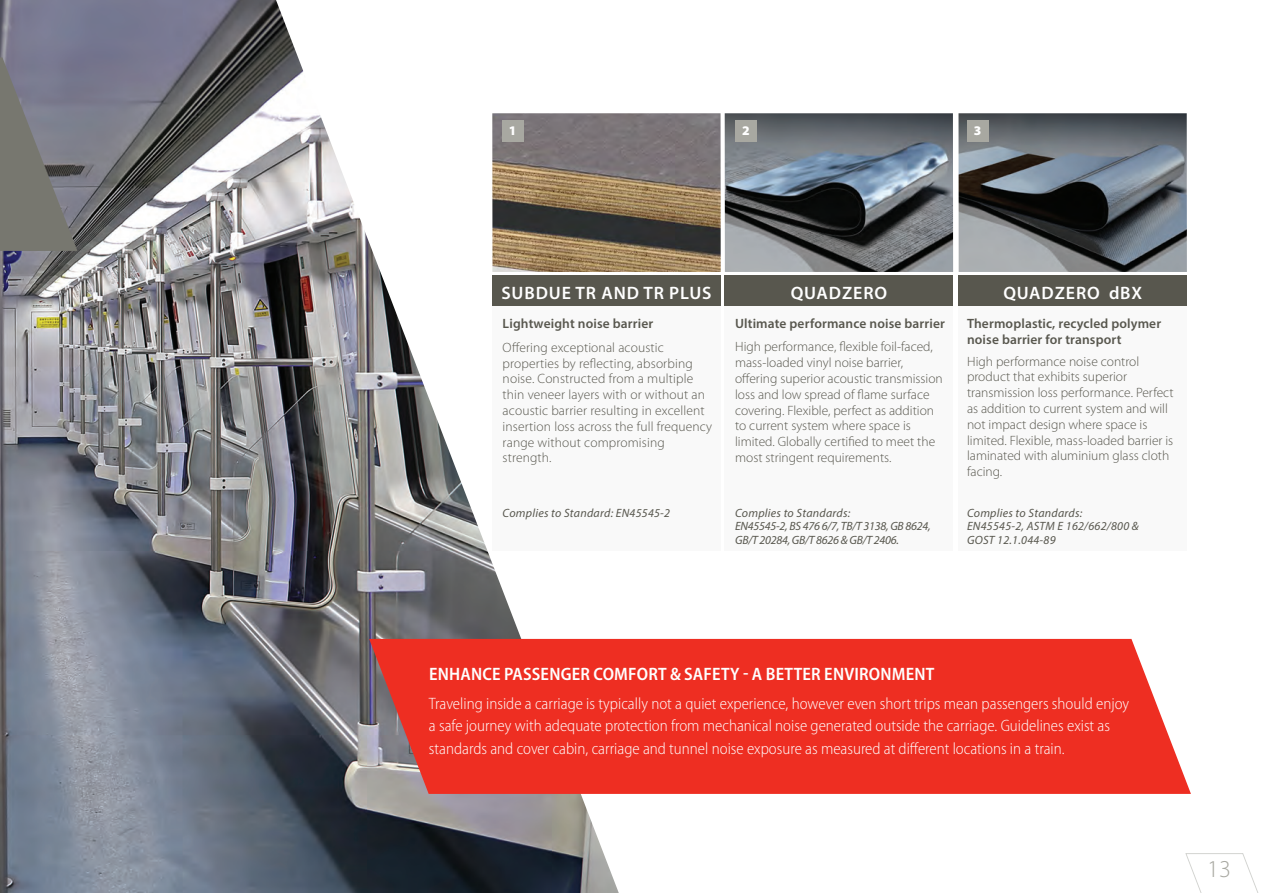
<style>
.page{position:relative;width:1263px;height:893px;background:#fff}
.page>*{position:absolute;margin:0;border:0;box-sizing:border-box;transform-origin:0 0}
.t1{font:300 24.3px "Myriad Pro";color:#a8a8a1}
.t2{font:600 semi-condensed 18px "Myriad Pro";letter-spacing:.01em;color:#fff}
.t3{font:600 18px "Myriad Pro";letter-spacing:.05em;color:#fff}
.t4{font:300 semi-condensed 16.5px/22.5px "Myriad Pro";color:#fff}
.t5{font:300 13.5px/15.8px "Myriad Pro";color:#58574e}
.t6{font:600 13.5px/15.8px "Myriad Pro";letter-spacing:.01em;color:#58574e}
.t7{font:900 13.2px "Myriad Pro";color:#fff}
.t8{font:italic 12px/13.5px "Myriad Pro";letter-spacing:.02em;color:#58574e}
.t9{font:italic 12px/13.5px "Myriad Pro";letter-spacing:-.02em;color:#58574e}
.s1{color:#ee2e22}
</style>
<div class="page">
<svg style="left:1185px;top:853px;width:74px;height:40px"></svg>
<img style="left:0;top:0;width:619px;height:893px">
<svg style="left:369px;top:639px;width:822px;height:155px;background:#eb392e"></svg>
<img style="left:492px;top:113px;width:229px;height:159px">
<img style="left:958px;top:113px;width:229px;height:159px">
<img style="left:725px;top:113px;width:228px;height:159px">
<div style="left:492px;top:275px;width:229px;height:34px;background:#58574e"></div>
<div style="left:725px;top:275px;width:228px;height:34px;background:#58574e"></div>
<div style="left:959px;top:275px;width:228px;height:34px;background:#58574e"></div>
<div style="left:492px;top:307px;width:229px;height:244px;background:#f9f9f9"></div>
<div style="left:725px;top:307px;width:228px;height:244px;background:#f9f9f9"></div>
<div style="left:958px;top:307px;width:229px;height:244px;background:#f9f9f9"></div>
<div style="left:503px;top:120px;width:21px;height:21px;background:#a8a8a1"></div>
<div style="left:736px;top:120px;width:21px;height:21px;background:#a8a8a1"></div>
<div style="left:967px;top:120px;width:21px;height:21px;background:#a8a8a1"></div>
<svg style="left:0;top:57px;width:77px;height:194px;background:#78787b"></svg>
<p class="t7" style="left:509px;top:121px;width:9px">1</p>
<p class="t7" style="left:742px;top:121px;width:9px">2</p>
<p class="t7" style="left:974px;top:121px;width:9px">3</p>
<p class="t3" style="left:501px;top:281px;width:212px">SUBDUE TR AND TR PLUS</p>
<p class="t3" style="left:791px;top:281px;width:98px">QUADZERO</p>
<p class="t3" style="left:1003px;top:281px;width:140px">QUADZERO dBX</p>
<p class="t6" style="left:503px;top:316px;width:152px">Lightweight noise barrier</p>
<p class="t5" style="left:503px;top:339px;width:211px">Offering exceptional acoustic properties by reflecting, absorbing noise. Constructed from a multiple thin veneer layers with or without an acoustic barrier resulting in excellent insertion loss across the full frequency range without compromising strength.</p>
<p class="t6" style="left:735px;top:315px;width:211px">Ultimate performance noise barrier</p>
<p class="t5" style="left:735px;top:339px;width:209px">High performance, flexible foil-faced, mass-loaded vinyl noise barrier, offering superior acoustic transmission loss and low spread of flame surface covering. Flexible, perfect as addition to current system where space is limited. Globally certified to meet the most stringent requirements.</p>
<p class="t8" style="left:503px;top:506px;width:169px">Complies to Standard: EN45545-2</p>
<p class="t8" style="left:735px;top:506px;width:117px">Complies to Standards:</p>
<p class="t9" style="left:735px;top:519px;width:197px">EN45545-2, BS 476 6/7, TB/T 3138, GB 8624,<br>GB/T 20284, GB/T 8626 &amp; GB/T 2406.</p>
<p class="t6" style="left:967px;top:315px;width:196px">Thermoplastic, recycled polymer noise barrier for transport</p>
<p class="t5" style="left:967px;top:353px;width:208px">High performance noise control product that exhibits superior transmission loss performance. Perfect as addition to current system and will not impact design where space is limited. Flexible, mass-loaded barrier is laminated with aluminium glass cloth facing.</p>
<p class="t8" style="left:967px;top:506px;width:117px">Complies to Standards:</p>
<p class="t8" style="left:967px;top:519px;width:173px">EN45545-2, ASTM E 162/662/800 &amp;<br>GOST 12.1.044-89</p>
<p class="t2" style="left:429px;top:662px;width:507px">ENHANCE PASSENGER COMFORT &amp; SAFETY - A BETTER ENVIRONMENT</p>
<p class="t4" style="left:429px;top:692px;width:702px">Traveling inside a carriage is typically not a quiet experience, however even short trips mean passengers should enjoy a safe journey with adequate protection from mechanical noise generated outside the carriage. Guidelines exist as standards and cover cabin, carriage and tunnel noise exposure as measured at different locations in a train.<span class="s1">e</span></p>
<h1 class="t1" style="left:1207px;top:854px;width:25px">13</h1>
</div>
